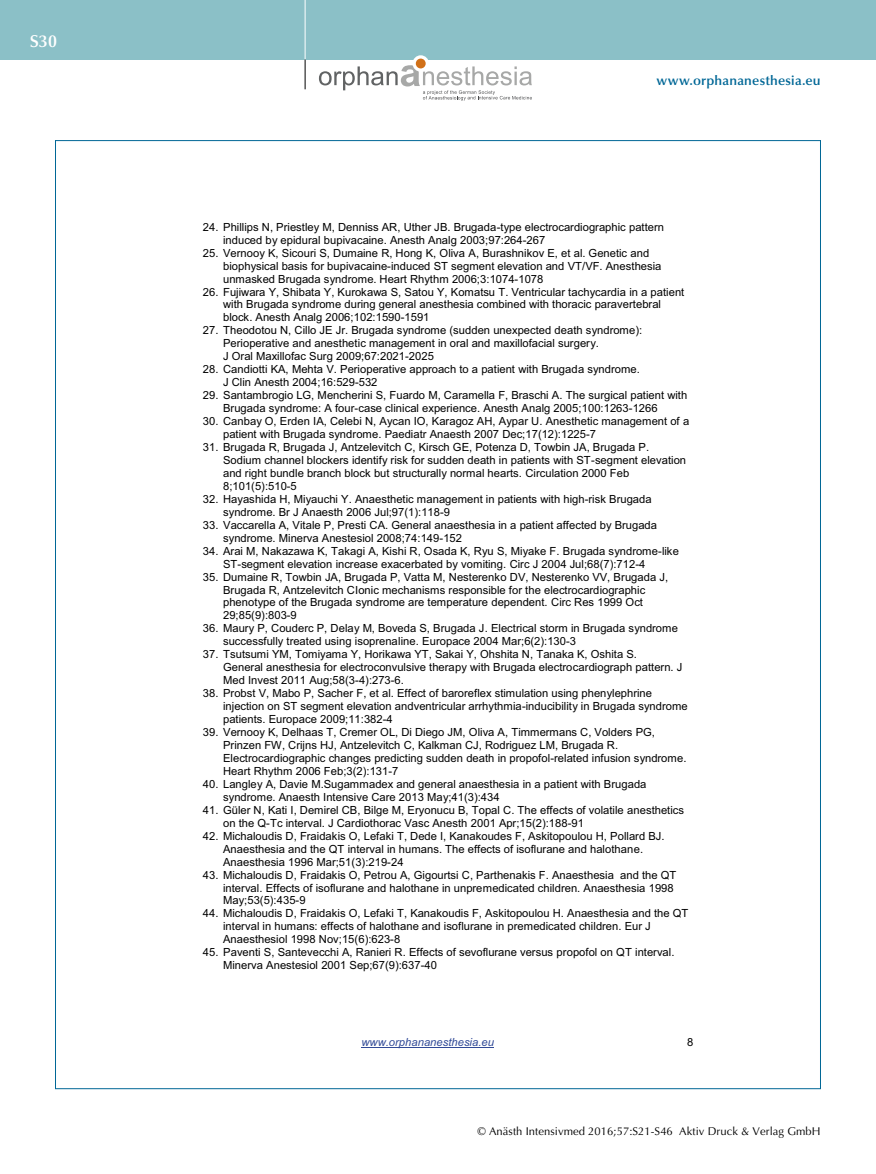
<style>
.page{position:relative;width:876px;height:1174px;background:#fff}
.page>*{position:absolute;margin:0;border:0;box-sizing:border-box;transform-origin:0 0}
.t1{font:600 17.25px "Optima";color:#fff}
.t2{font:600 13.5px "Optima";letter-spacing:.015em;color:#006796}
.t3{font:11.25px/12.9px "Arial";color:#000}
.t4{font:11.25px "Optima";letter-spacing:.005em;color:#000}
.t5{font:italic 11.25px "Arial";color:#314a97}
</style>
<div class="page">
<div style="left:0;top:0;width:876px;height:60px;background:#8bc0c7"></div>
<hr style="left:305px;top:0;width:1px;height:60px;background:#fff">
<svg style="left:305px;top:60px;width:1px;height:29px"></svg>
<svg style="left:412px;top:55px;width:17px;height:17px"></svg>
<div style="left:416px;top:59px;width:10px;height:9px;background:#d17018;border-radius:50%"></div>
<svg style="left:319px;top:65px;width:213px;height:35px"></svg>
<hr style="left:361px;top:1047px;width:133px;height:1px;background:#314a97">
<h1 class="t1" style="left:30px;top:31px;width:29px">S30</h1>
<p class="t2" style="left:656px;top:73px;width:166px">www.orphananesthesia.eu</p>
<p class="t3" style="left:223px;top:220px;width:442px;text-indent:-20px">24. Phillips N, Priestley M, Denniss AR, Uther JB. Brugada-type electrocardiographic pattern induced by epidural bupivacaine. Anesth Analg 2003;97:264-267</p>
<p class="t3" style="left:223px;top:246px;width:440px;text-indent:-20px">25. Vernooy K, Sicouri S, Dumaine R, Hong K, Oliva A, Burashnikov E, et al. Genetic and biophysical basis for bupivacaine-induced ST segment elevation and VT/VF. Anesthesia unmasked Brugada syndrome. Heart Rhythm 2006;3:1074-1078</p>
<p class="t3" style="left:223px;top:285px;width:463px;text-indent:-20px">26. Fujiwara Y, Shibata Y, Kurokawa S, Satou Y, Komatsu T. Ventricular tachycardia in a patient with Brugada syndrome during general anesthesia combined with thoracic paravertebral block. Anesth Analg 2006;102:1590-1591</p>
<p class="t3" style="left:223px;top:324px;width:420px;text-indent:-20px">27. Theodotou N, Cillo JE Jr. Brugada syndrome (sudden unexpected death syndrome):<br>Perioperative and anesthetic management in oral and maxillofacial surgery.<br>J Oral Maxillofac Surg 2009;67:2021-2025</p>
<p class="t3" style="left:223px;top:363px;width:418px;text-indent:-20px">28. Candiotti KA, Mehta V. Perioperative approach to a patient with Brugada syndrome.<br>J Clin Anesth 2004;16:529-532</p>
<p class="t3" style="left:223px;top:389px;width:466px;text-indent:-20px">29. Santambrogio LG, Mencherini S, Fuardo M, Caramella F, Braschi A. The surgical patient with<br>Brugada syndrome: A four-case clinical experience. Anesth Analg 2005;100:1263-1266</p>
<p class="t3" style="left:223px;top:415px;width:468px;text-indent:-20px">30. Canbay O, Erden IA, Celebi N, Aycan IO, Karagoz AH, Aypar U. Anesthetic management of a patient with Brugada syndrome. Paediatr Anaesth 2007 Dec;17(12):1225-7</p>
<p class="t3" style="left:223px;top:441px;width:464px;text-indent:-20px">31. Brugada R, Brugada J, Antzelevitch C, Kirsch GE, Potenza D, Towbin JA, Brugada P.<br>Sodium channel blockers identify risk for sudden death in patients with ST-segment elevation and right bundle branch block but structurally normal hearts. Circulation 2000 Feb 8;101(5):510-5</p>
<p class="t3" style="left:223px;top:492px;width:430px;text-indent:-20px">32. Hayashida H, Miyauchi Y. Anaesthetic management in patients with high-risk Brugada syndrome. Br J Anaesth 2006 Jul;97(1):118-9</p>
<p class="t3" style="left:223px;top:518px;width:435px;text-indent:-20px">33. Vaccarella A, Vitale P, Presti CA. General anaesthesia in a patient affected by Brugada syndrome. Minerva Anestesiol 2008;74:149-152</p>
<p class="t3" style="left:223px;top:544px;width:457px;text-indent:-20px">34. Arai M, Nakazawa K, Takagi A, Kishi R, Osada K, Ryu S, Miyake F. Brugada syndrome-like<br>ST-segment elevation increase exacerbated by vomiting. Circ J 2004 Jul;68(7):712-4</p>
<p class="t3" style="left:223px;top:570px;width:446px;text-indent:-20px">35. Dumaine R, Towbin JA, Brugada P, Vatta M, Nesterenko DV, Nesterenko VV, Brugada J, Brugada R, Antzelevitch CIonic mechanisms responsible for the electrocardiographic phenotype of the Brugada syndrome are temperature dependent. Circ Res 1999 Oct 29;85(9):803-9</p>
<p class="t3" style="left:223px;top:622px;width:456px;text-indent:-20px">36. Maury P, Couderc P, Delay M, Boveda S, Brugada J. Electrical storm in Brugada syndrome successfully treated using isoprenaline. Europace 2004 Mar;6(2):130-3</p>
<p class="t3" style="left:223px;top:648px;width:461px;text-indent:-20px">37. Tsutsumi YM, Tomiyama Y, Horikawa YT, Sakai Y, Ohshita N, Tanaka K, Oshita S.<br>General anesthesia for electroconvulsive therapy with Brugada electrocardiograph pattern. J<br>Med Invest 2011 Aug;58(3-4):273-6.</p>
<p class="t3" style="left:223px;top:687px;width:466px;text-indent:-20px">38. Probst V, Mabo P, Sacher F, et al. Effect of baroreflex stimulation using phenylephrine injection on ST segment elevation andventricular arrhythmia-inducibility in Brugada syndrome patients. Europace 2009;11:382-4</p>
<p class="t3" style="left:223px;top:726px;width:465px;text-indent:-20px">39. Vernooy K, Delhaas T, Cremer OL, Di Diego JM, Oliva A, Timmermans C, Volders PG, Prinzen FW, Crijns HJ, Antzelevitch C, Kalkman CJ, Rodriguez LM, Brugada R.<br>Electrocardiographic changes predicting sudden death in propofol-related infusion syndrome.<br>Heart Rhythm 2006 Feb;3(2):131-7</p>
<p class="t3" style="left:223px;top:777px;width:425px;text-indent:-20px">40. Langley A, Davie M.Sugammadex and general anaesthesia in a patient with Brugada syndrome. Anaesth Intensive Care 2013 May;41(3):434</p>
<p class="t3" style="left:223px;top:803px;width:462px;text-indent:-20px">41. Güler N, Kati I, Demirel CB, Bilge M, Eryonucu B, Topal C. The effects of volatile anesthetics on the Q-Tc interval. J Cardiothorac Vasc Anesth 2001 Apr;15(2):188-91</p>
<p class="t3" style="left:223px;top:829px;width:443px;text-indent:-20px">42. Michaloudis D, Fraidakis O, Lefaki T, Dede I, Kanakoudes F, Askitopoulou H, Pollard BJ.<br>Anaesthesia and the QT interval in humans. The effects of isoflurane and halothane.<br>Anaesthesia 1996 Mar;51(3):219-24</p>
<p class="t3" style="left:223px;top:868px;width:455px;text-indent:-20px">43. Michaloudis D, Fraidakis O, Petrou A, Gigourtsi C, Parthenakis F. Anaesthesia and the QT interval. Effects of isoflurane and halothane in unpremedicated children. Anaesthesia 1998<br>May;53(5):435-9</p>
<p class="t3" style="left:223px;top:907px;width:467px;text-indent:-20px">44. Michaloudis D, Fraidakis O, Lefaki T, Kanakoudis F, Askitopoulou H. Anaesthesia and the QT interval in humans: effects of halothane and isoflurane in premedicated children. Eur J<br>Anaesthesiol 1998 Nov;15(6):623-8</p>
<p class="t3" style="left:223px;top:946px;width:453px;text-indent:-20px">45. Paventi S, Santevecchi A, Ranieri R. Effects of sevoflurane versus propofol on QT interval.<br>Minerva Anestesiol 2001 Sep;67(9):637-40</p>
<p class="t5" style="left:361px;top:1035px;width:134px">www.orphananesthesia.eu</p>
<p class="t3" style="left:687px;top:1036px;width:8px">8</p>
<p class="t4" style="left:477px;top:1125px;width:345px">© Anästh Intensivmed 2016;57:S21-S46 Aktiv Druck &amp; Verlag GmbH</p>
</div>
